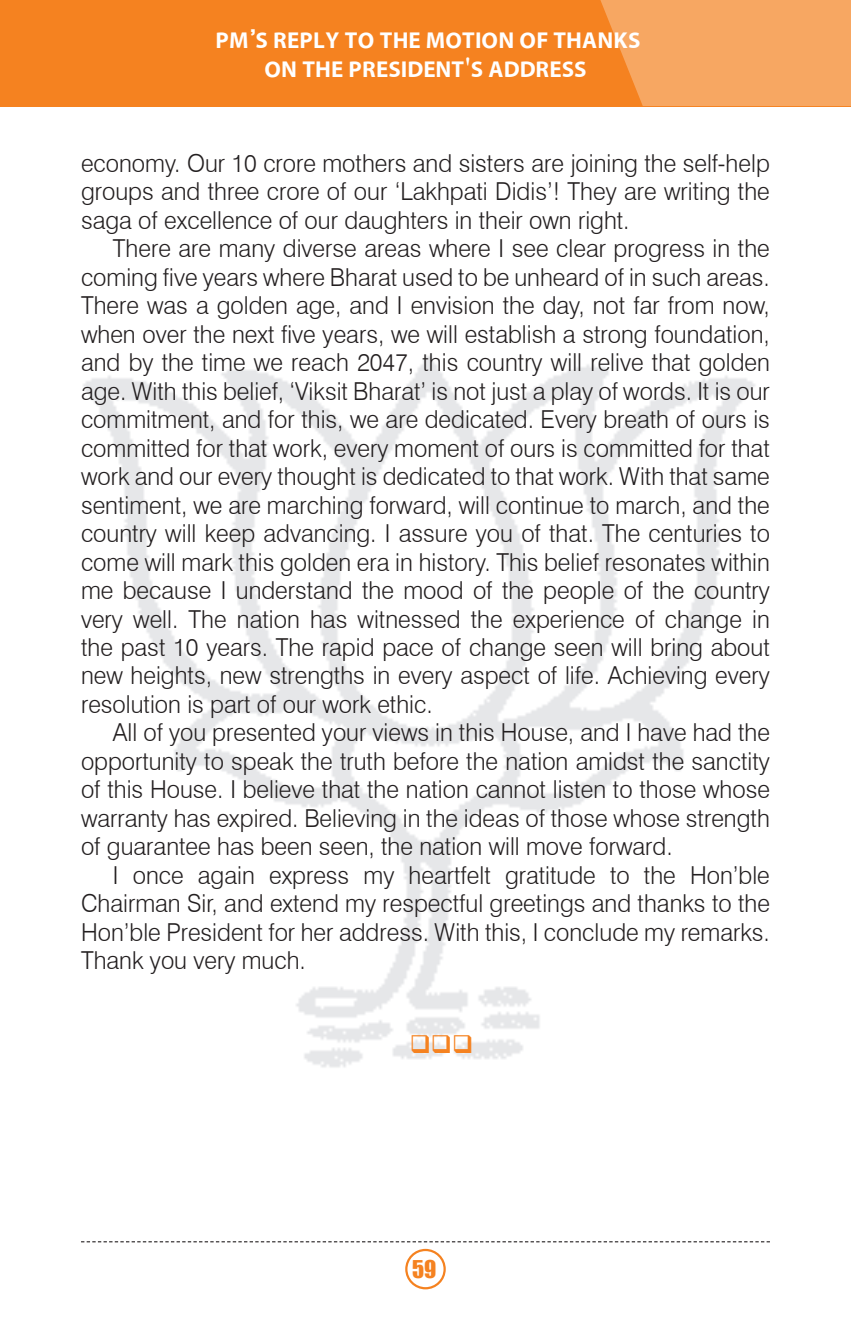
<style>
.page{position:relative;width:851px;height:1337px;background:#fff}
.page>*{position:absolute;margin:0;border:0;box-sizing:border-box;transform-origin:0 0}
.t1{font:29.25px/29px "Four C Heera";color:#fff;text-align:center}
.t2{font:300 24.75px/28.3px "Swiss 721 BT";color:#231f20;text-align:justify;scale:.96 1}
.t3{font:24.75px "Wingdings";color:#f58220;scale:.96 1}
.t4{font:22.5px "Impact";color:#f58220}
</style>
<div class="page">
<div style="left:0;top:0;width:850px;height:106px;background:#f58220"></div>
<svg style="left:600px;top:0;width:250px;height:106px;background:#f6a35c"></svg>
<svg style="left:81px;top:1241px;width:689px;height:1px"></svg>
<img style="left:83px;top:356px;width:672px;height:712px">
<div style="left:405px;top:1248px;width:41px;height:41px;border:2px solid #f58220;border-radius:50%"></div>
<p class="t1" style="left:215px;top:27px;width:426px">PM’S REPLY TO THE MOTION OF THANKS<br>ON THE PRESIDENT'S ADDRESS</p>
<p class="t2" style="left:81px;top:149px;width:719px">economy. Our 10 crore mothers and sisters are joining the self-help groups and three crore of our ‘Lakhpati Didis’! They are writing the saga of excellence of our daughters in their own right.</p>
<p class="t2" style="left:81px;top:234px;width:719px;text-indent:32px">There are many diverse areas where I see clear progress in the coming five years where Bharat used to be unheard of in such areas.<br>There was a golden age, and I envision the day, not far from now, when over the next five years, we will establish a strong foundation, and by the time we reach 2047, this country will relive that golden age. With this belief, ‘Viksit Bharat’ is not just a play of words. It is our commitment, and for this, we are dedicated. Every breath of ours is committed for that work, every moment of ours is committed for that work and our every thought is dedicated to that work. With that same sentiment, we are marching forward, will continue to march, and the country will keep advancing. I assure you of that. The centuries to come will mark this golden era in history. This belief resonates within me because I understand the mood of the people of the country very well. The nation has witnessed the experience of change in the past 10 years. The rapid pace of change seen will bring about new heights, new strengths in every aspect of life. Achieving every resolution is part of our work ethic.</p>
<p class="t2" style="left:81px;top:718px;width:719px;text-indent:32px">All of you presented your views in this House, and I have had the opportunity to speak the truth before the nation amidst the sanctity of this House. I believe that the nation cannot listen to those whose warranty has expired. Believing in the ideas of those whose strength of guarantee has been seen, the nation will move forward.</p>
<p class="t2" style="left:81px;top:860px;width:719px;text-indent:32px">I once again express my heartfelt gratitude to the Hon’ble Chairman Sir, and extend my respectful greetings and thanks to the Hon’ble President for her address. With this, I conclude my remarks.<br>Thank you very much.</p>
<p class="t3" style="left:409px;top:1031px;width:68px">❑❑❑</p>
<p class="t4" style="left:412px;top:1251px;width:26px">59</p>
</div>
